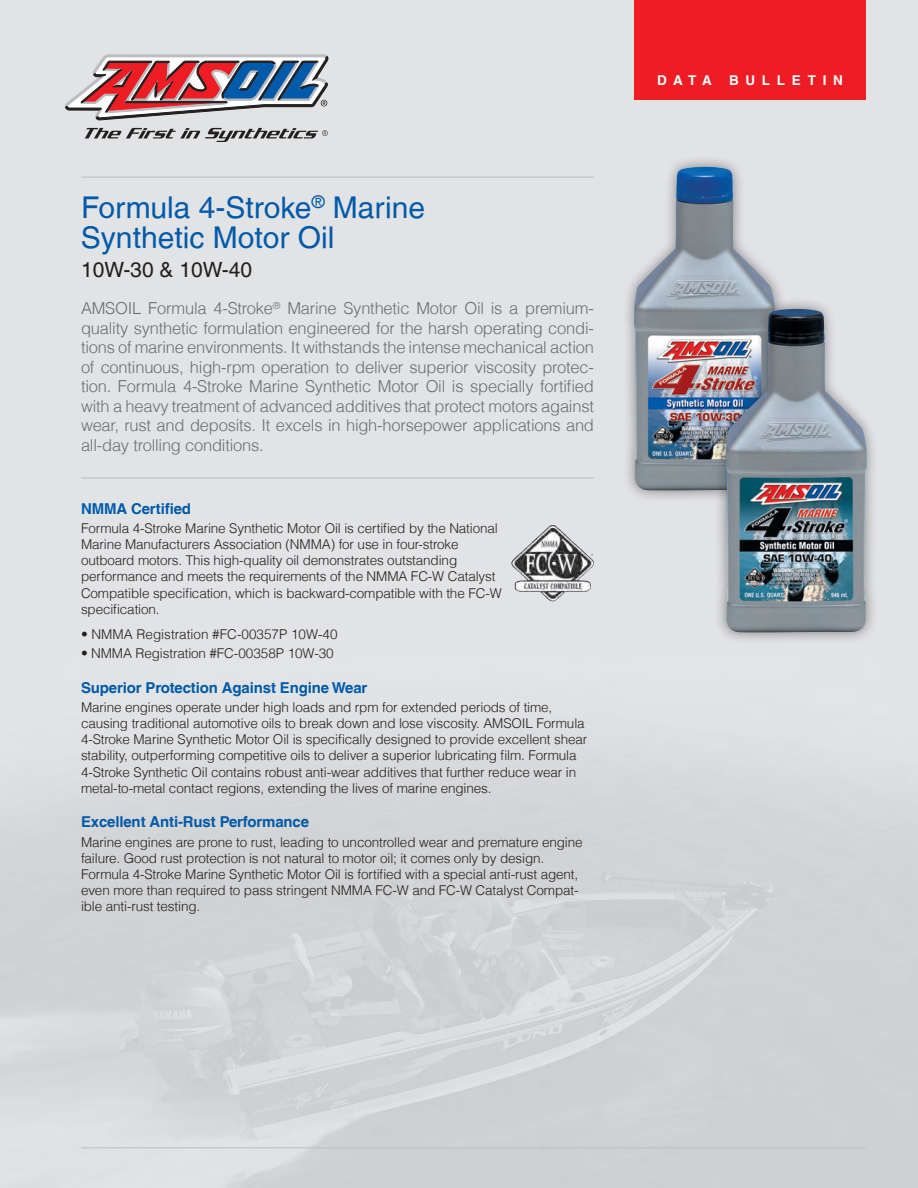
<style>
.page{position:relative;width:918px;height:1188px;background:#fff}
.page>*{position:absolute;margin:0;border:0;box-sizing:border-box;transform-origin:0 0}
.t1{font:30px/30px "Helvetica LT";color:#015aaa}
.t2{font:21px "Helvetica LT";color:#231f20}
.t3{font:300 16.5px/19.5px "Helvetica LT";letter-spacing:-.015em;color:#6c6d70;text-align:justify}
.t4{font:700 15px "Helvetica LT";letter-spacing:-.01em;color:#015aaa}
.t5{font:300 13.5px/16.2px "Helvetica LT";letter-spacing:-.01em;color:#231f20}
.t6{font:700 13.5px "Helvetica LT";letter-spacing:.5em;color:#fff}
</style>
<div class="page">
<svg style="left:65px;top:55px;width:263px;height:87px;background:#b099a2"></svg>
<hr style="left:81px;top:478px;width:513px;height:1px;background:#bcbdc0">
<hr style="left:81px;top:1148px;width:785px;height:1px;background:#bcbdc0">
<hr style="left:81px;top:177px;width:513px;height:1px;background:#bcbdc0">
<div style="left:634px;top:0;width:232px;height:100px;background:#ee1d23"></div>
<div style="left:621px;top:154px;width:167px;height:349px;background:#231f20;opacity:.5"></div>
<img style="left:634px;top:167px;width:141px;height:323px">
<div style="left:713px;top:296px;width:166px;height:349px;background:#231f20;opacity:.5"></div>
<img style="left:726px;top:309px;width:140px;height:323px">
<img style="left:511px;top:525px;width:83px;height:76px">
<h1 class="t1" style="left:81px;top:192px;width:346px">Formula 4-Stroke<sup>®</sup> Marine<br>Synthetic Motor Oil</h1>
<h2 class="t2" style="left:81px;top:257px;width:173px">10W-30 &amp; 10W-40</h2>
<p class="t3" style="left:81px;top:298px;width:515px">AMSOIL Formula 4-Stroke<sup>®</sup> Marine Synthetic Motor Oil is a premium&shy;quality synthetic formulation engineered for the harsh operating condi&shy;tions of marine environments. It withstands the intense mechanical action of continuous, high-rpm operation to deliver superior viscosity protec&shy;tion. Formula 4-Stroke Marine Synthetic Motor Oil is specially fortified with a heavy treatment of advanced additives that protect motors against wear, rust and deposits. It excels in high-horsepower applications and all-day trolling conditions.</p>
<p class="t4" style="left:81px;top:499px;width:112px">NMMA Certified</p>
<p class="t5" style="left:81px;top:520px;width:422px">Formula 4-Stroke Marine Synthetic Motor Oil is certified by the National Marine Manufacturers Association (NMMA) for use in four-stroke outboard motors. This high-quality oil demonstrates outstanding performance and meets the requirements of the NMMA FC-W Catalyst Compatible specification, which is backward-compatible with the FC-W specification.</p>
<p class="t5" style="left:81px;top:626px;width:258px">• NMMA Registration #FC-00357P 10W-40</p>
<p class="t5" style="left:81px;top:645px;width:254px">• NMMA Registration #FC-00358P 10W-30</p>
<p class="t4" style="left:81px;top:678px;width:288px">Superior Protection Against Engine Wear</p>
<p class="t5" style="left:81px;top:699px;width:508px">Marine engines operate under high loads and rpm for extended periods of time, causing traditional automotive oils to break down and lose viscosity. AMSOIL Formula 4-Stroke Marine Synthetic Motor Oil is specifically designed to provide excellent shear stability, outperforming competitive oils to deliver a superior lubricating film. Formula 4-Stroke Synthetic Oil contains robust anti-wear additives that further reduce wear in metal-to-metal contact regions, extending the lives of marine engines.</p>
<p class="t4" style="left:81px;top:813px;width:230px">Excellent Anti-Rust Performance</p>
<p class="t5" style="left:81px;top:834px;width:503px">Marine engines are prone to rust, leading to uncontrolled wear and premature engine failure. Good rust protection is not natural to motor oil; it comes only by design.<br>Formula 4-Stroke Marine Synthetic Motor Oil is fortified with a special anti-rust agent, even more than required to pass stringent NMMA FC-W and FC-W Catalyst Compat&shy;ible anti-rust testing.</p>
<p class="t6" style="left:657px;top:72px;width:56px">DATA</p>
<p class="t6" style="left:729px;top:72px;width:115px">BULLETIN</p>
</div>
